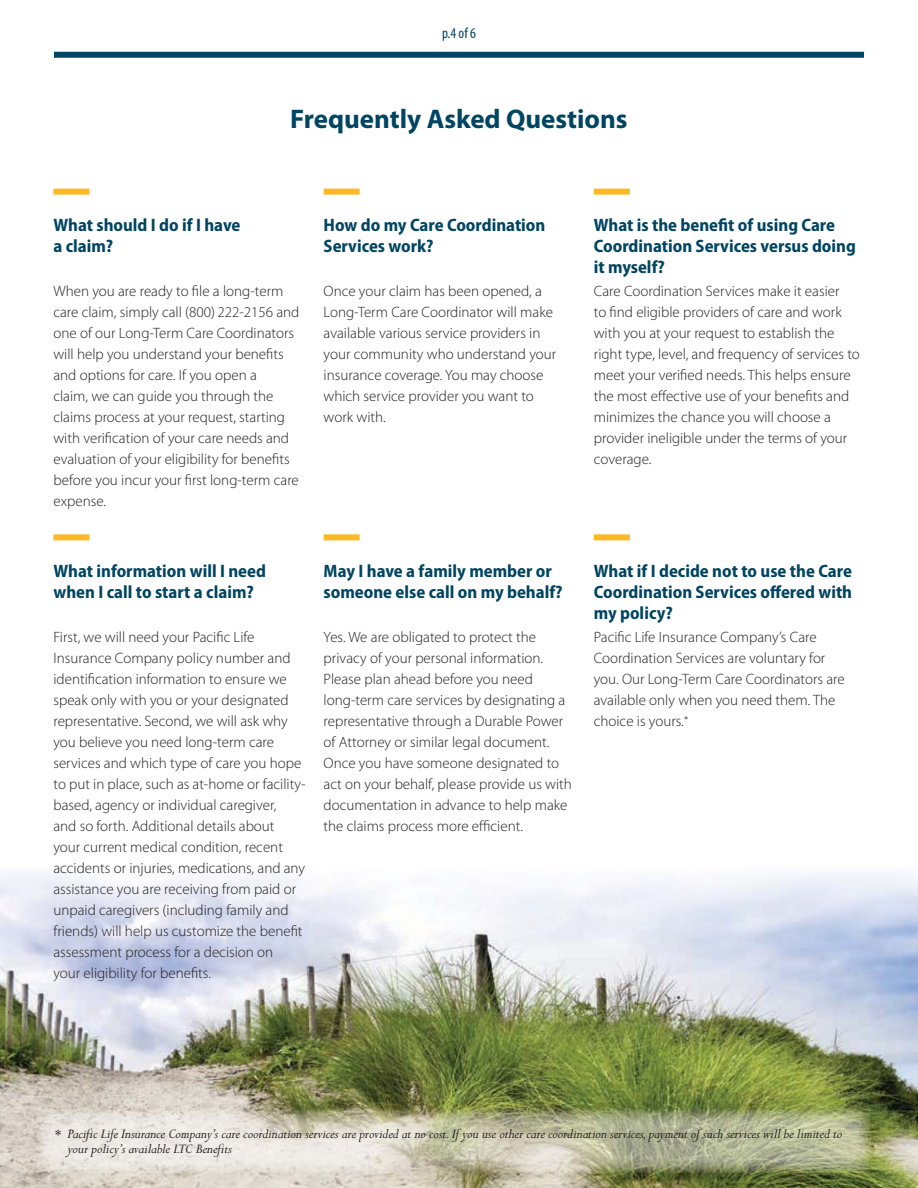
<style>
.page{position:relative;width:918px;height:1188px;background:#fff}
.page>*{position:absolute;margin:0;border:0;box-sizing:border-box;transform-origin:0 0}
.t1{font:700 27px "Myriad Pro";color:#004561}
.t2{font:700 semi-condensed 18px/21px "Myriad Pro";color:#004561}
.t3{font:300 15px/21px "Myriad Pro";color:#231f20}
.t4{font:italic 15px/15px "Perpetua Std";letter-spacing:-.01em;color:#231f20}
.t5{font:condensed 15px "Myriad Pro";color:#004561}
</style>
<div class="page">
<img style="left:0;top:873px;width:918px;height:315px">
<img style="left:37px;top:1109px;width:833px;height:64px">
<div style="left:53px;top:189px;width:36px;height:6px;background:#fdb824"></div>
<div style="left:324px;top:189px;width:36px;height:6px;background:#fdb824"></div>
<div style="left:594px;top:189px;width:36px;height:6px;background:#fdb824"></div>
<div style="left:53px;top:534px;width:36px;height:6px;background:#fdb824"></div>
<div style="left:324px;top:534px;width:36px;height:6px;background:#fdb824"></div>
<div style="left:594px;top:534px;width:36px;height:6px;background:#fdb824"></div>
<div style="left:54px;top:52px;width:810px;height:6px;background:#004561"></div>
<p class="t5" style="left:442px;top:24px;width:35px">p.4 of 6</p>
<h1 class="t1" style="left:290px;top:109px;width:339px">Frequently Asked Questions</h1>
<p class="t2" style="left:53px;top:216px;width:189px">What should I do if I have a claim?</p>
<p class="t2" style="left:324px;top:216px;width:223px">How do my Care Coordination<br>Services work?</p>
<p class="t2" style="left:594px;top:216px;width:264px">What is the benefit of using Care<br>Coordination Services versus doing it myself?</p>
<p class="t3" style="left:53px;top:282px;width:247px">When you are ready to file a long-term care claim, simply call (800) 222-2156 and one of our Long-Term Care Coordinators will help you understand your benefits and options for care. If you open a<br>claim, we can guide you through the claims process at your request, starting with verification of your care needs and evaluation of your eligibility for benefits before you incur your first long-term care expense.</p>
<p class="t3" style="left:324px;top:282px;width:234px">Once your claim has been opened, a<br>Long-Term Care Coordinator will make available various service providers in your community who understand your insurance coverage. You may choose which service provider you want to work with.</p>
<p class="t3" style="left:594px;top:282px;width:268px">Care Coordination Services make it easier<br>to find eligible providers of care and work with you at your request to establish the right type, level, and frequency of services to meet your verified needs. This helps ensure the most effective use of your benefits and minimizes the chance you will choose a provider ineligible under the terms of your coverage.</p>
<p class="t2" style="left:53px;top:561px;width:214px">What information will I need when I call to start a claim?</p>
<p class="t2" style="left:324px;top:561px;width:241px">May I have a family member or someone else call on my behalf?</p>
<p class="t2" style="left:594px;top:561px;width:260px;text-align:justify">What if I decide not to use the Care Coordination Services offered with my policy?</p>
<p class="t3" style="left:53px;top:628px;width:254px">First, we will need your Pacific Life Insurance Company policy number and identification information to ensure we speak only with you or your designated representative. Second, we will ask why you believe you need long-term care services and which type of care you hope to put in place, such as at-home or facility&shy;based, agency or individual caregiver,<br>and so forth. Additional details about<br>your current medical condition, recent accidents or injuries, medications, and any assistance you are receiving from paid or unpaid caregivers (including family and friends) will help us customize the benefit assessment process for a decision on<br>your eligibility for benefits.</p>
<p class="t3" style="left:324px;top:628px;width:250px">Yes. We are obligated to protect the privacy of your personal information.<br>Please plan ahead before you need long-term care services by designating a representative through a Durable Power of Attorney or similar legal document.<br>Once you have someone designated to act on your behalf, please provide us with documentation in advance to help make the claims process more efficient.</p>
<p class="t3" style="left:594px;top:628px;width:252px">Pacific Life Insurance Company’s Care Coordination Services are voluntary for you. Our Long-Term Care Coordinators are available only when you need them. The choice is yours.<sup>*</sup></p>
<p class="t4" style="left:67px;top:1126px;width:776px;text-indent:-13px">* Pacific Life Insurance Company’s care coordination services are provided at no cost. If you use other care coordination services, payment of such services will be limited to your policy’s available LTC Benefits</p>
</div>
